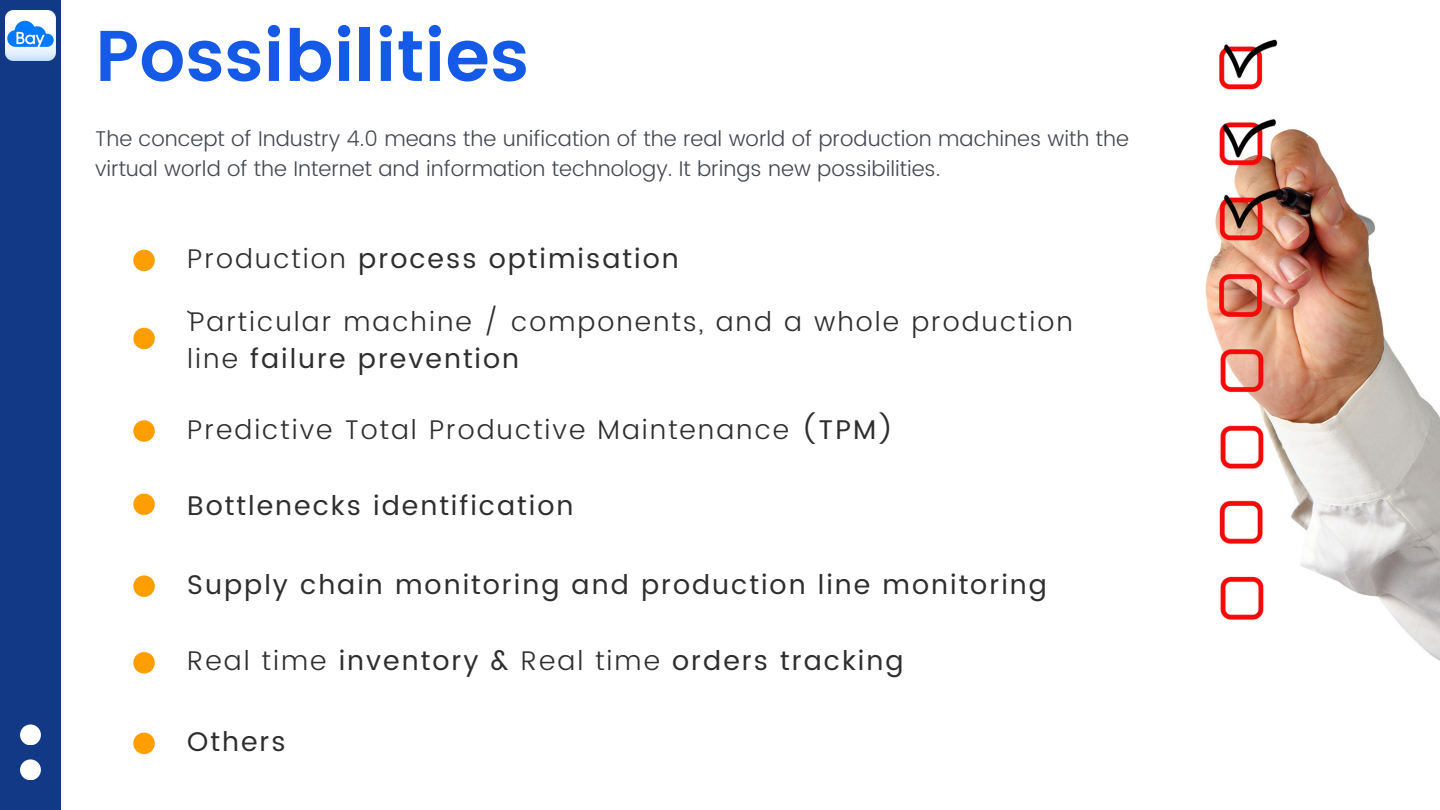
<style>
.page{position:relative;width:1440px;height:810px;background:#fff}
.page>*{position:absolute;margin:0;border:0;box-sizing:border-box;transform-origin:0 0}
.t1{font:600 71.7px "Poppins";color:#145ae6}
.t2{font:27px "Poppins";letter-spacing:.075em;color:#2e2e2e}
.t3{font:300 27px/37.5px "Poppins";letter-spacing:.075em;color:#2e2e2e}
.t4{font:300 21.3px/29.2px "Poppins";color:#444851}
.s1{font-weight:300}
.s2{font-weight:400}
</style>
<div class="page">
<img style="left:1205px;top:39px;width:235px;height:622px">
<svg style="left:133px;top:250px;width:22px;height:21px"></svg>
<svg style="left:133px;top:328px;width:22px;height:21px"></svg>
<svg style="left:133px;top:420px;width:22px;height:22px"></svg>
<svg style="left:133px;top:494px;width:22px;height:21px"></svg>
<div style="left:0;top:0;width:61px;height:810px;background:#123986"></div>
<div style="left:20px;top:759px;width:21px;height:21px;background:#fff;border-radius:50%"></div>
<div style="left:20px;top:724px;width:21px;height:21px;background:#fff;border-radius:50%"></div>
<svg style="left:133px;top:652px;width:22px;height:22px"></svg>
<svg style="left:133px;top:575px;width:22px;height:22px"></svg>
<svg style="left:133px;top:733px;width:22px;height:21px"></svg>
<img style="left:5px;top:11px;width:51px;height:50px">
<p class="t1" style="left:95px;top:14px;width:436px">Possibilities</p>
<p class="t4" style="left:95px;top:125px;width:1035px">The concept of Industry 4.0 means the unification of the real world of production machines with the virtual world of the Internet and information technology. It brings new possibilities.</p>
<p class="t2" style="left:187px;top:243px;width:493px"><span class="s1">Production</span> process optimisation</p>
<p class="t3" style="left:187px;top:303px;width:887px">`Particular machine / components, and a whole production line <span class="s2">failure prevention</span></p>
<p class="t3" style="left:187px;top:410px;width:708px">Predictive Total Productive Maintenance <span class="s2">(TPM)</span></p>
<p class="t2" style="left:187px;top:490px;width:388px">Bottlenecks identification</p>
<p class="t2" style="left:187px;top:569px;width:861px">Supply chain monitoring and production line monitoring</p>
<p class="t2" style="left:187px;top:645px;width:718px"><span class="s1">Real time</span> inventory &amp; <span class="s1">Real time</span> orders tracking</p>
<p class="t2" style="left:187px;top:726px;width:100px">Others</p>
</div>
